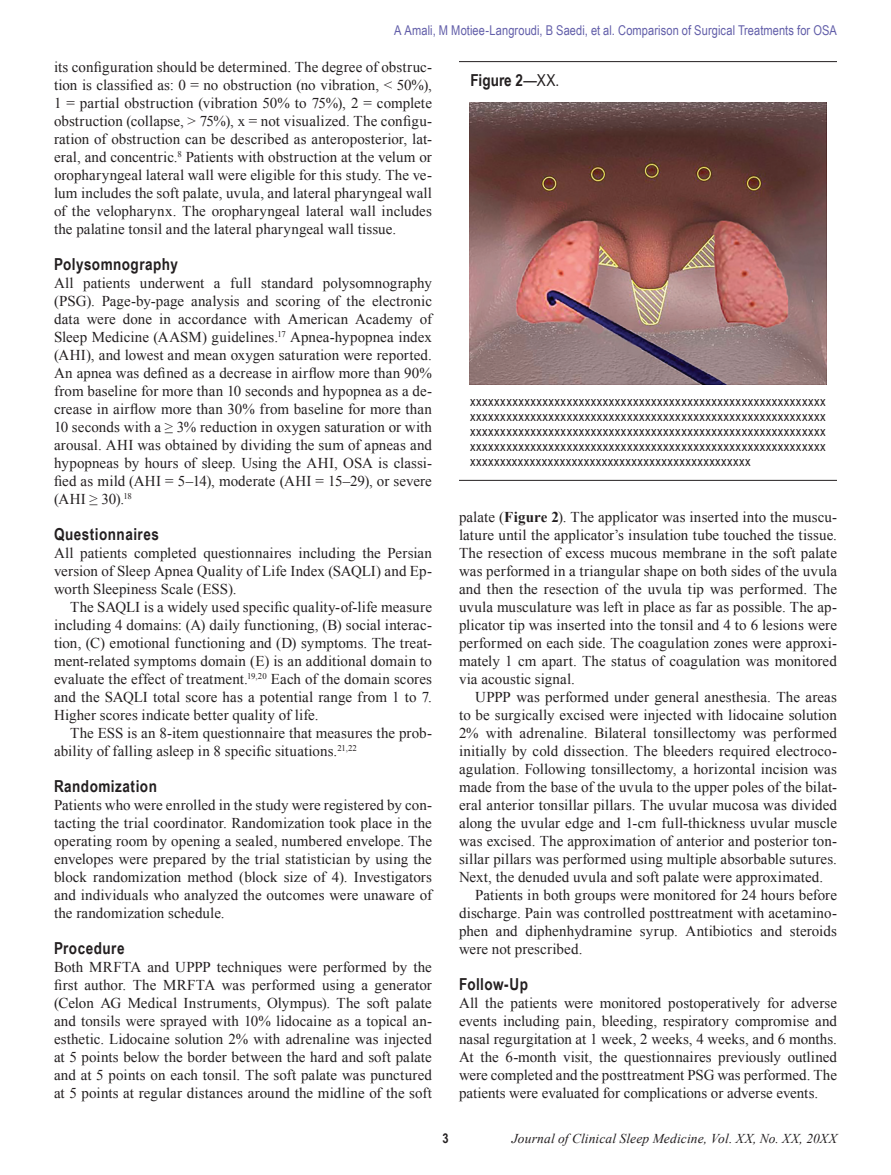
<style>
.page{position:relative;width:891px;height:1175px;background:#fff}
.page>*{position:absolute;margin:0;border:0;box-sizing:border-box;transform-origin:0 0}
.t1{font:700 16.5px "Arial Narrow";letter-spacing:.03em;color:#231f20}
.t2{font:15px/18px "Times New Roman";letter-spacing:.005em;color:#231f20;text-align:justify}
.t3{font:13.5px/15px "Arial Narrow";letter-spacing:.035em;color:#231f20;text-align:justify}
.t4{font:13.5px "Arial Narrow";letter-spacing:.005em;color:#625ea9}
.t5{font:italic 13.5px "Times New Roman";letter-spacing:.01em;color:#231f20}
.t6{font:700 13.5px "Arial Narrow";color:#231f20}
.s1{font-weight:400}
.s2{font-weight:700}
</style>
<div class="page">
<img style="left:470px;top:103px;width:356px;height:281px">
<hr style="left:459px;top:61px;width:378px;height:1px;background:#231f20">
<hr style="left:459px;top:480px;width:378px;height:1px;background:#231f20">
<p class="t4" style="left:394px;top:21px;width:444px">A Amali, M Motiee-Langroudi, B Saedi, et al. Comparison of Surgical Treatments for OSA</p>
<p class="t2" style="left:54px;top:58px;width:380px">its configuration should be determined. The degree of obstruc&shy;tion is classified as: 0 = no obstruction (no vibration, &lt; 50%), 1 = partial obstruction (vibration 50% to 75%), 2 = complete obstruction (collapse, &gt; 75%), x = not visualized. The configu&shy;ration of obstruction can be described as anteroposterior, lat&shy;eral, and concentric.<sup>8</sup> Patients with obstruction at the velum or oropharyngeal lateral wall were eligible for this study. The ve&shy;lum includes the soft palate, uvula, and lateral pharyngeal wall of the velopharynx. The oropharyngeal lateral wall includes the palatine tonsil and the lateral pharyngeal wall tissue.</p>
<p class="t1" style="left:54px;top:252px;width:126px">Polysomnography</p>
<p class="t2" style="left:54px;top:274px;width:380px">All patients underwent a full standard polysomnography (PSG). Page-by-page analysis and scoring of the electronic data were done in accordance with American Academy of Sleep Medicine (AASM) guidelines.<sup>17</sup> Apnea-hypopnea index (AHI), and lowest and mean oxygen saturation were reported.<br>An apnea was defined as a decrease in airflow more than 90% from baseline for more than 10 seconds and hypopnea as a de&shy;crease in airflow more than 30% from baseline for more than 10 seconds with a ≥ 3% reduction in oxygen saturation or with arousal. AHI was obtained by dividing the sum of apneas and hypopneas by hours of sleep. Using the AHI, OSA is classi&shy;fied as mild (AHI = 5–14), moderate (AHI = 15–29), or severe (AHI ≥ 30).<sup>18</sup></p>
<p class="t1" style="left:54px;top:522px;width:106px">Questionnaires</p>
<p class="t2" style="left:54px;top:544px;width:380px">All patients completed questionnaires including the Persian version of Sleep Apnea Quality of Life Index (SAQLI) and Ep&shy;worth Sleepiness Scale (ESS).</p>
<p class="t2" style="left:54px;top:598px;width:380px;text-indent:16px">The SAQLI is a widely used specific quality-of-life measure including 4 domains: (A) daily functioning, (B) social interac&shy;tion, (C) emotional functioning and (D) symptoms. The treat&shy;ment-related symptoms domain (E) is an additional domain to evaluate the effect of treatment.<sup>19,20</sup> Each of the domain scores and the SAQLI total score has a potential range from 1 to 7.<br>Higher scores indicate better quality of life.</p>
<p class="t2" style="left:54px;top:724px;width:379px;text-indent:16px">The ESS is an 8-item questionnaire that measures the prob&shy;ability of falling asleep in 8 specific situations.<sup>21,22</sup></p>
<p class="t1" style="left:54px;top:774px;width:104px">Randomization</p>
<p class="t2" style="left:54px;top:796px;width:380px">Patients who were enrolled in the study were registered by con&shy;tacting the trial coordinator. Randomization took place in the operating room by opening a sealed, numbered envelope. The envelopes were prepared by the trial statistician by using the block randomization method (block size of 4). Investigators and individuals who analyzed the outcomes were unaware of the randomization schedule.</p>
<p class="t1" style="left:54px;top:936px;width:72px">Procedure</p>
<p class="t2" style="left:54px;top:958px;width:380px">Both MRFTA and UPPP techniques were performed by the first author. The MRFTA was performed using a generator (Celon AG Medical Instruments, Olympus). The soft palate and tonsils were sprayed with 10% lidocaine as a topical an&shy;esthetic. Lidocaine solution 2% with adrenaline was injected at 5 points below the border between the hard and soft palate and at 5 points on each tonsil. The soft palate was punctured at 5 points at regular distances around the midline of the soft</p>
<p class="t1" style="left:470px;top:68px;width:90px">Figure 2<span class="s1">—XX.</span></p>
<p class="t3" style="left:470px;top:394px;width:357px">xxxxxxxxxxxxxxxxxxxxxxxxxxxxxxxxxxxxxxxxxxxxxxxxxxxxxxxxxxx xxxxxxxxxxxxxxxxxxxxxxxxxxxxxxxxxxxxxxxxxxxxxxxxxxxxxxxxxxx xxxxxxxxxxxxxxxxxxxxxxxxxxxxxxxxxxxxxxxxxxxxxxxxxxxxxxxxxxx xxxxxxxxxxxxxxxxxxxxxxxxxxxxxxxxxxxxxxxxxxxxxxxxxxxxxxxxxxx xxxxxxxxxxxxxxxxxxxxxxxxxxxxxxxxxxxxxxxxxxxxxxx</p>
<p class="t2" style="left:459px;top:508px;width:380px">palate (<span class="s2">Figure 2</span>). The applicator was inserted into the muscu&shy;lature until the applicator’s insulation tube touched the tissue.<br>The resection of excess mucous membrane in the soft palate was performed in a triangular shape on both sides of the uvula and then the resection of the uvula tip was performed. The uvula musculature was left in place as far as possible. The ap&shy;plicator tip was inserted into the tonsil and 4 to 6 lesions were performed on each side. The coagulation zones were approxi&shy;mately 1 cm apart. The status of coagulation was monitored via acoustic signal.</p>
<p class="t2" style="left:475px;top:688px;width:363px">UPPP was performed under general anesthesia. The areas</p>
<p class="t2" style="left:459px;top:706px;width:379px">to be surgically excised were injected with lidocaine solution</p>
<p class="t2" style="left:459px;top:724px;width:379px">2% with adrenaline. Bilateral tonsillectomy was performed</p>
<p class="t2" style="left:459px;top:742px;width:379px">initially by cold dissection. The bleeders required electroco-</p>
<p class="t2" style="left:459px;top:760px;width:380px">agulation. Following tonsillectomy, a horizontal incision was</p>
<p class="t2" style="left:459px;top:778px;width:379px">made from the base of the uvula to the upper poles of the bilat-</p>
<p class="t2" style="left:459px;top:796px;width:379px">eral anterior tonsillar pillars. The uvular mucosa was divided</p>
<p class="t2" style="left:459px;top:814px;width:380px">along the uvular edge and 1-cm full-thickness uvular muscle</p>
<p class="t2" style="left:459px;top:832px;width:379px">was excised. The approximation of anterior and posterior ton-</p>
<p class="t2" style="left:459px;top:850px;width:379px">sillar pillars was performed using multiple absorbable sutures.</p>
<p class="t2" style="left:459px;top:868px;width:366px">Next, the denuded uvula and soft palate were approximated.</p>
<p class="t2" style="left:475px;top:886px;width:363px">Patients in both groups were monitored for 24 hours before</p>
<p class="t2" style="left:459px;top:904px;width:379px">discharge. Pain was controlled posttreatment with acetamino-</p>
<p class="t2" style="left:459px;top:922px;width:379px">phen and diphenhydramine syrup. Antibiotics and steroids</p>
<p class="t2" style="left:459px;top:940px;width:125px">were not prescribed.</p>
<p class="t1" style="left:459px;top:972px;width:71px">Follow-Up</p>
<p class="t2" style="left:459px;top:994px;width:380px">All the patients were monitored postoperatively for adverse events including pain, bleeding, respiratory compromise and nasal regurgitation at 1 week, 2 weeks, 4 weeks, and 6 months.<br>At the 6-month visit, the questionnaires previously outlined were completed and the posttreatment PSG was performed. The patients were evaluated for complications or adverse events.</p>
<p class="t6" style="left:442px;top:1127px;width:8px">3</p>
<p class="t5" style="left:512px;top:1128px;width:327px">Journal of Clinical Sleep Medicine, Vol. XX, No. XX, 20XX</p>
</div>
